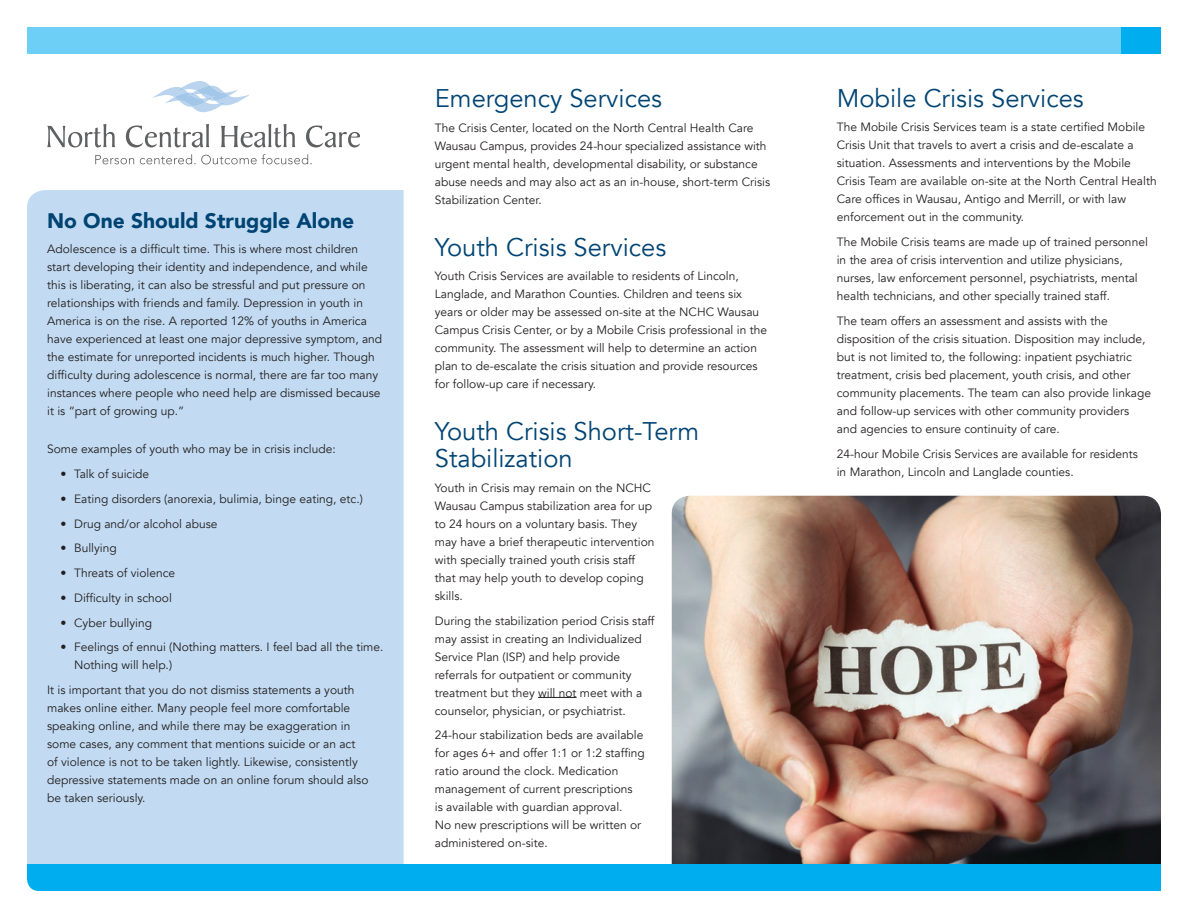
<style>
.page{position:relative;width:1188px;height:918px;background:#fff}
.page>*{position:absolute;margin:0;border:0;box-sizing:border-box;transform-origin:0 0}
.t1{font:25.5px/27px "Avenir";color:#004473}
.t2{font:900 21px "Avenir";color:#004473}
.t3{font:12px/18px "Avenir";color:#231f20}
</style>
<div class="page">
<img style="left:672px;top:496px;width:489px;height:368px">
<div style="left:27px;top:190px;width:377px;height:674px;background:#c2dbf2"></div>
<div style="left:27px;top:864px;width:1134px;height:27px;background:#00aeef"></div>
<svg style="left:47px;top:124px;width:68px;height:23px"></svg>
<svg style="left:126px;top:124px;width:83px;height:23px"></svg>
<svg style="left:221px;top:124px;width:74px;height:23px"></svg>
<svg style="left:306px;top:125px;width:54px;height:22px"></svg>
<svg style="left:95px;top:155px;width:39px;height:9px"></svg>
<svg style="left:140px;top:154px;width:172px;height:10px"></svg>
<svg style="left:153px;top:81px;width:97px;height:31px"></svg>
<div style="left:27px;top:27px;width:1134px;height:27px;background:#6ecff6"></div>
<div style="left:1122px;top:27px;width:39px;height:27px;background:#00aeef"></div>
<hr style="left:538px;top:697px;width:39px;height:1px;background:#231f20">
<p class="t2" style="left:47px;top:203px;width:309px">No One Should Struggle Alone</p>
<p class="t3" style="left:47px;top:240px;width:337px">Adolescence is a difficult time. This is where most children start developing their identity and independence, and while this is liberating, it can also be stressful and put pressure on relationships with friends and family. Depression in youth in America is on the rise. A reported 12% of youths in America have experienced at least one major depressive symptom, and the estimate for unreported incidents is much higher. Though difficulty during adolescence is normal, there are far too many instances where people who need help are dismissed because it is “part of growing up.”</p>
<p class="t3" style="left:47px;top:440px;width:290px">Some examples of youth who may be in crisis include:</p>
<p class="t3" style="left:61px;top:465px;width:90px">• Talk of suicide</p>
<p class="t3" style="left:61px;top:490px;width:304px">• Eating disorders (anorexia, bulimia, binge eating, etc.)</p>
<p class="t3" style="left:61px;top:515px;width:158px">• Drug and/or alcohol abuse</p>
<p class="t3" style="left:61px;top:539px;width:58px">• Bullying</p>
<p class="t3" style="left:61px;top:564px;width:116px">• Threats of violence</p>
<p class="t3" style="left:61px;top:589px;width:113px">• Difficulty in school</p>
<p class="t3" style="left:61px;top:614px;width:93px">• Cyber bullying</p>
<p class="t3" style="left:74px;top:638px;width:311px;text-indent:-14px">• Feelings of ennui (Nothing matters. I feel bad all the time.<br>Nothing will help.)</p>
<p class="t3" style="left:47px;top:681px;width:323px">It is important that you do not dismiss statements a youth makes online either. Many people feel more comfortable speaking online, and while there may be exaggeration in some cases, any comment that mentions suicide or an act of violence is not to be taken lightly. Likewise, consistently depressive statements made on an online forum should also be taken seriously.</p>
<p class="t1" style="left:435px;top:85px;width:229px">Emergency Services</p>
<p class="t3" style="left:435px;top:119px;width:337px">The Crisis Center, located on the North Central Health Care Wausau Campus, provides 24-hour specialized assistance with urgent mental health, developmental disability, or substance abuse needs and may also act as an in-house, short-term Crisis Stabilization Center.</p>
<p class="t1" style="left:435px;top:234px;width:233px">Youth Crisis Services</p>
<p class="t3" style="left:435px;top:267px;width:334px">Youth Crisis Services are available to residents of Lincoln, Langlade, and Marathon Counties. Children and teens six years or older may be assessed on-site at the NCHC Wausau Campus Crisis Center, or by a Mobile Crisis professional in the community. The assessment will help to determine an action plan to de-escalate the crisis situation and provide resources for follow-up care if necessary.</p>
<p class="t1" style="left:435px;top:418px;width:266px">Youth Crisis Short-Term<br>Stabilization</p>
<p class="t3" style="left:435px;top:479px;width:221px">Youth in Crisis may remain on the NCHC Wausau Campus stabilization area for up to 24 hours on a voluntary basis. They may have a brief therapeutic intervention with specially trained youth crisis staff that may help youth to develop coping skills.</p>
<p class="t3" style="left:435px;top:612px;width:221px">During the stabilization period Crisis staff may assist in creating an Individualized Service Plan (ISP) and help provide referrals for outpatient or community treatment but they will not meet with a counselor, physician, or psychiatrist.</p>
<p class="t3" style="left:435px;top:726px;width:212px">24-hour stabilization beds are available for ages 6+ and offer 1:1 or 1:2 staffing ratio around the clock. Medication management of current prescriptions<br>is available with guardian approval.<br>No new prescriptions will be written or administered on-site.</p>
<p class="t1" style="left:837px;top:85px;width:248px">Mobile Crisis Services</p>
<p class="t3" style="left:837px;top:118px;width:321px">The Mobile Crisis Services team is a state certified Mobile Crisis Unit that travels to avert a crisis and de-escalate a situation. Assessments and interventions by the Mobile Crisis Team are available on-site at the North Central Health Care offices in Wausau, Antigo and Merrill, or with law enforcement out in the community.</p>
<p class="t3" style="left:837px;top:233px;width:313px">The Mobile Crisis teams are made up of trained personnel in the area of crisis intervention and utilize physicians, nurses, law enforcement personnel, psychiatrists, mental health technicians, and other specially trained staff.</p>
<p class="t3" style="left:837px;top:312px;width:316px">The team offers an assessment and assists with the disposition of the crisis situation. Disposition may include, but is not limited to, the following: inpatient psychiatric treatment, crisis bed placement, youth crisis, and other community placements. The team can also provide linkage and follow-up services with other community providers and agencies to ensure continuity of care.</p>
<p class="t3" style="left:837px;top:445px;width:303px">24-hour Mobile Crisis Services are available for residents in Marathon, Lincoln and Langlade counties.</p>
</div>
